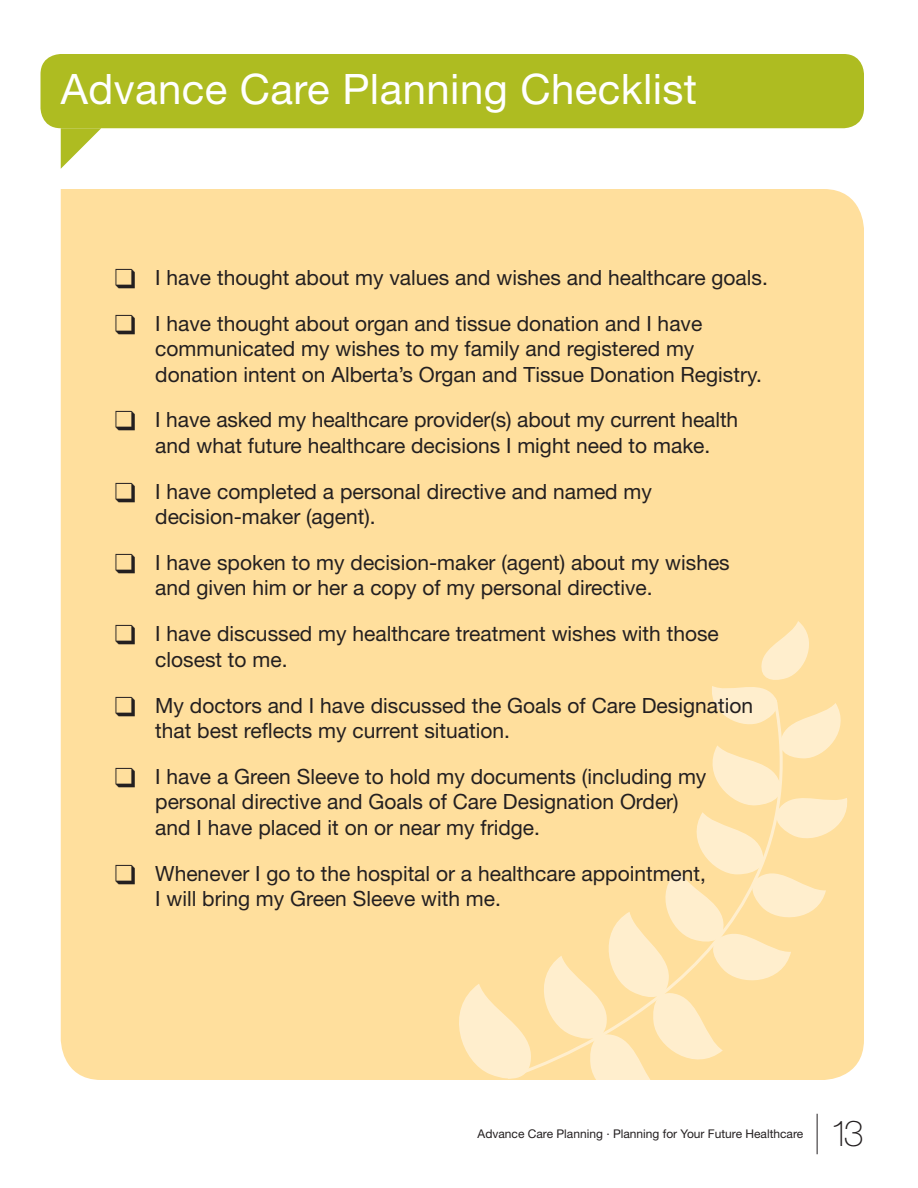
<style>
.page{position:relative;width:918px;height:1188px;background:#fff}
.page>*{position:absolute;margin:0;border:0;box-sizing:border-box;transform-origin:0 0}
.t1{font:42px "Helvetica Neue LT Std";letter-spacing:.01em;color:#fff}
.t2{font:100 36px "Helvetica Neue LT Std";color:#231f20}
.t3{font:21px/25.5px "Helvetica Neue LT Std";color:#231f20}
.t4{font:12px "Helvetica Neue LT Std";color:#231f20}
</style>
<div class="page">
<div style="left:61px;top:189px;width:803px;height:891px;background:#ffdf9d"></div>
<div style="left:40px;top:54px;width:824px;height:74px;background:#aebc21;border-radius:20px"></div>
<svg style="left:61px;top:128px;width:40px;height:41px"></svg>
<svg style="left:458px;top:621px;width:391px;height:459px;background:#ffe0a2"></svg>
<svg style="left:505px;top:697px;width:324px;height:383px;background:#ffe2a9"></svg>
<hr style="left:817px;top:1114px;width:1px;height:40px;background:#231f20">
<svg style="left:116px;top:269px;width:19px;height:19px"></svg>
<svg style="left:116px;top:314px;width:19px;height:20px"></svg>
<svg style="left:116px;top:411px;width:19px;height:20px"></svg>
<svg style="left:116px;top:482px;width:19px;height:20px"></svg>
<svg style="left:116px;top:554px;width:19px;height:19px"></svg>
<svg style="left:116px;top:625px;width:19px;height:20px"></svg>
<svg style="left:116px;top:696px;width:19px;height:20px"></svg>
<svg style="left:116px;top:767px;width:19px;height:20px"></svg>
<svg style="left:116px;top:864px;width:19px;height:20px"></svg>
<h1 class="t1" style="left:61px;top:64px;width:638px">Advance Care Planning Checklist</h1>
<p class="t3" style="left:155px;top:254px;width:614px;line-height:45.8px">I have thought about my values and wishes and healthcare goals.<br>I have thought about organ and tissue donation and I have</p>
<p class="t3" style="left:155px;top:336px;width:608px">communicated my wishes to my family and registered my donation intent on Alberta’s Organ and Tissue Donation Registry.</p>
<p class="t3" style="left:155px;top:407px;width:584px">I have asked my healthcare provider(s) about my current health and what future healthcare decisions I might need to make.</p>
<p class="t3" style="left:155px;top:478px;width:498px">I have completed a personal directive and named my decision‑maker (agent).</p>
<p class="t3" style="left:155px;top:550px;width:576px">I have spoken to my decision-maker (agent) about my wishes and given him or her a copy of my personal directive.</p>
<p class="t3" style="left:155px;top:621px;width:565px">I have discussed my healthcare treatment wishes with those closest to me.</p>
<p class="t3" style="left:155px;top:692px;width:599px">My doctors and I have discussed the Goals of Care Designation that best reflects my current situation.</p>
<p class="t3" style="left:155px;top:763px;width:553px">I have a Green Sleeve to hold my documents (including my personal directive and Goals of Care Designation Order) and I have placed it on or near my fridge.</p>
<p class="t3" style="left:155px;top:860px;width:552px">Whenever I go to the hospital or a healthcare appointment,<br>I will bring my Green Sleeve with me.</p>
<p class="t4" style="left:478px;top:1127px;width:327px">Advance Care Planning · Planning for Your Future Healthcare</p>
<h2 class="t2" style="left:830px;top:1113px;width:35px">13</h2>
</div>
